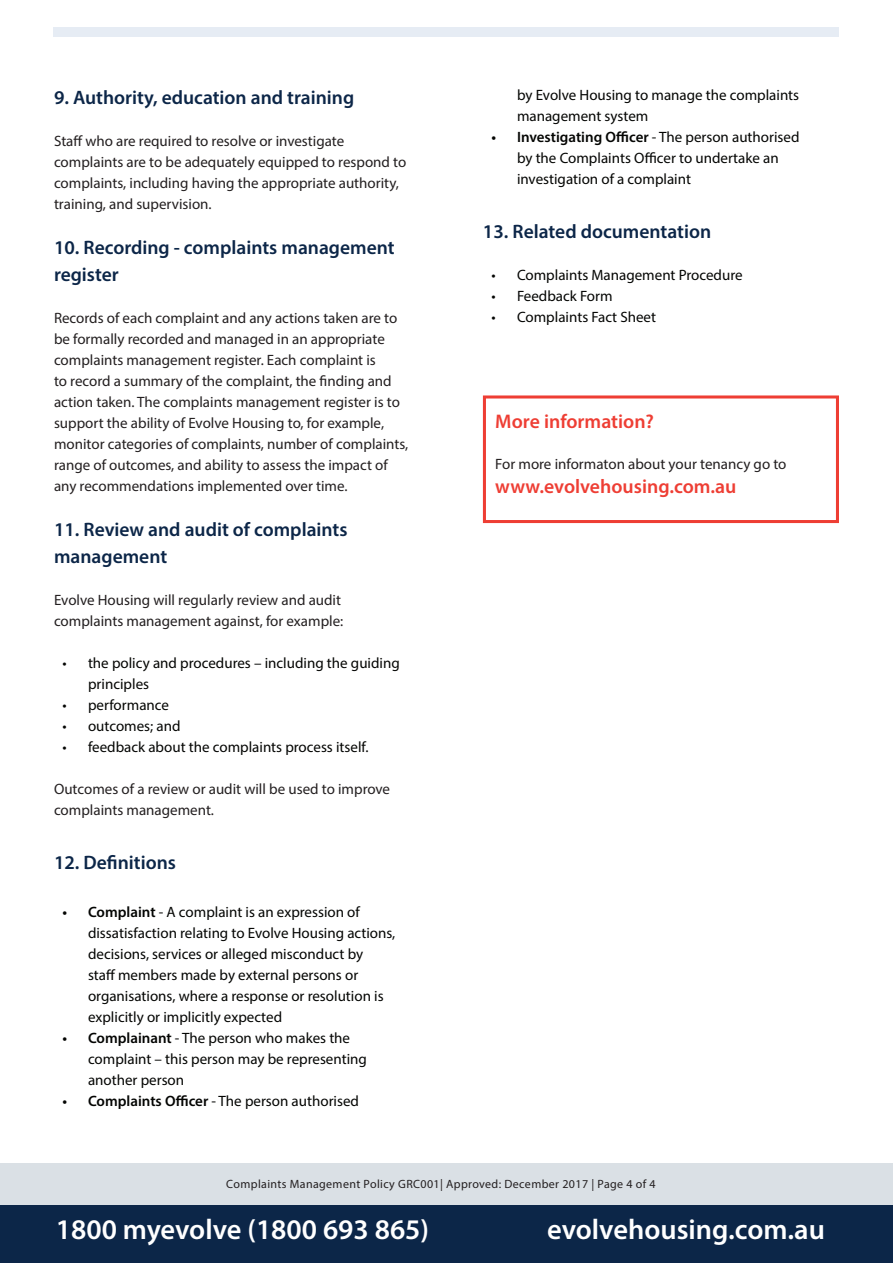
<style>
.page{position:relative;width:893px;height:1263px;background:#fff}
.page>*{position:absolute;margin:0;border:0;box-sizing:border-box;transform-origin:0 0}
.t1{font:600 28.5px "Myriad Pro";color:#fff}
.t2{font:600 19.8px "Myriad Pro";color:#ee3e34}
.t3{font:600 19.5px/27px "Myriad Pro";color:#0c2648}
.t4{font:15px/21px "Myriad Pro";color:#231f20}
.t5{font:15px/21px "Myriad Pro";color:#040503}
.t6{font:12px "Myriad Pro";letter-spacing:.03em;color:#231f20}
.s1{font-weight:600}
</style>
<div class="page">
<div style="left:0;top:1197px;width:893px;height:66px;background:#0c2648"></div>
<div style="left:0;top:1163px;width:893px;height:42px;background:#dae0e5"></div>
<div style="left:54px;top:28px;width:785px;height:9px;background:#e6ecf4"></div>
<div style="left:483px;top:395px;width:356px;height:128px;border:3px solid #ee3e34"></div>
<h3 class="t3" style="left:54px;top:83px;width:302px">9. Authority, education and training</h3>
<p class="t4" style="left:54px;top:130px;width:354px">Staff who are required to resolve or investigate complaints are to be adequately equipped to respond to complaints, including having the appropriate authority, training, and supervision.</p>
<h3 class="t3" style="left:54px;top:233px;width:342px">10. Recording - complaints management register</h3>
<p class="t4" style="left:54px;top:307px;width:356px">Records of each complaint and any actions taken are to be formally recorded and managed in an appropriate complaints management register. Each complaint is<br>to record a summary of the complaint, the finding and action taken. The complaints management register is to support the ability of Evolve Housing to, for example, monitor categories of complaints, number of complaints, range of outcomes, and ability to assess the impact of any recommendations implemented over time.</p>
<h3 class="t3" style="left:54px;top:515px;width:295px">11. Review and audit of complaints management</h3>
<p class="t4" style="left:54px;top:589px;width:291px">Evolve Housing will regularly review and audit complaints management against, for example:</p>
<p class="t5" style="left:88px;top:652px;width:313px;text-indent:-26px">• the policy and procedures – including the guiding principles</p>
<p class="t5" style="left:63px;top:694px;width:108px">• performance</p>
<p class="t5" style="left:63px;top:715px;width:120px">• outcomes; and</p>
<p class="t5" style="left:63px;top:736px;width:308px">• feedback about the complaints process itself.</p>
<p class="t4" style="left:54px;top:778px;width:338px">Outcomes of a review or audit will be used to improve complaints management.</p>
<h3 class="t3" style="left:54px;top:848px;width:124px">12. Definitions</h3>
<p class="t5" style="left:88px;top:901px;width:309px;text-indent:-26px"><span class="s1">• Complaint</span> - A complaint is an expression of dissatisfaction relating to Evolve Housing actions, decisions, services or alleged misconduct by<br>staff members made by external persons or organisations, where a response or resolution is explicitly or implicitly expected</p>
<p class="t5" style="left:88px;top:1027px;width:280px;text-indent:-26px"><span class="s1">• Complainant</span> - The person who makes the complaint – this person may be representing another person</p>
<p class="t5" style="left:63px;top:1090px;width:298px"><span class="s1">• Complaints Officer</span> - The person authorised</p>
<p class="t5" style="left:517px;top:85px;width:284px">by Evolve Housing to manage the complaints management system</p>
<p class="t5" style="left:517px;top:127px;width:284px;text-indent:-26px"><span class="s1">• Investigating Officer</span> - The person authorised by the Complaints Officer to undertake an investigation of a complaint</p>
<h3 class="t3" style="left:483px;top:218px;width:230px">13. Related documentation</h3>
<p class="t5" style="left:491px;top:265px;width:253px">• Complaints Management Procedure</p>
<p class="t5" style="left:491px;top:286px;width:123px">• Feedback Form</p>
<p class="t5" style="left:491px;top:307px;width:166px">• Complaints Fact Sheet</p>
<h2 class="t2" style="left:495px;top:409px;width:160px">More information?</h2>
<p class="t4" style="left:495px;top:453px;width:293px">For more informaton about your tenancy go to</p>
<h2 class="t2" style="left:495px;top:474px;width:243px">www.evolvehousing.com.au</h2>
<p class="t6" style="left:226px;top:1176px;width:431px">Complaints Management Policy GRC001| Approved: December 2017 | Page 4 of 4</p>
<h1 class="t1" style="left:56px;top:1211px;width:375px">1800 myevolve (1800 693 865)</h1>
<h1 class="t1" style="left:547px;top:1211px;width:279px">evolvehousing.com.au</h1>
</div>
